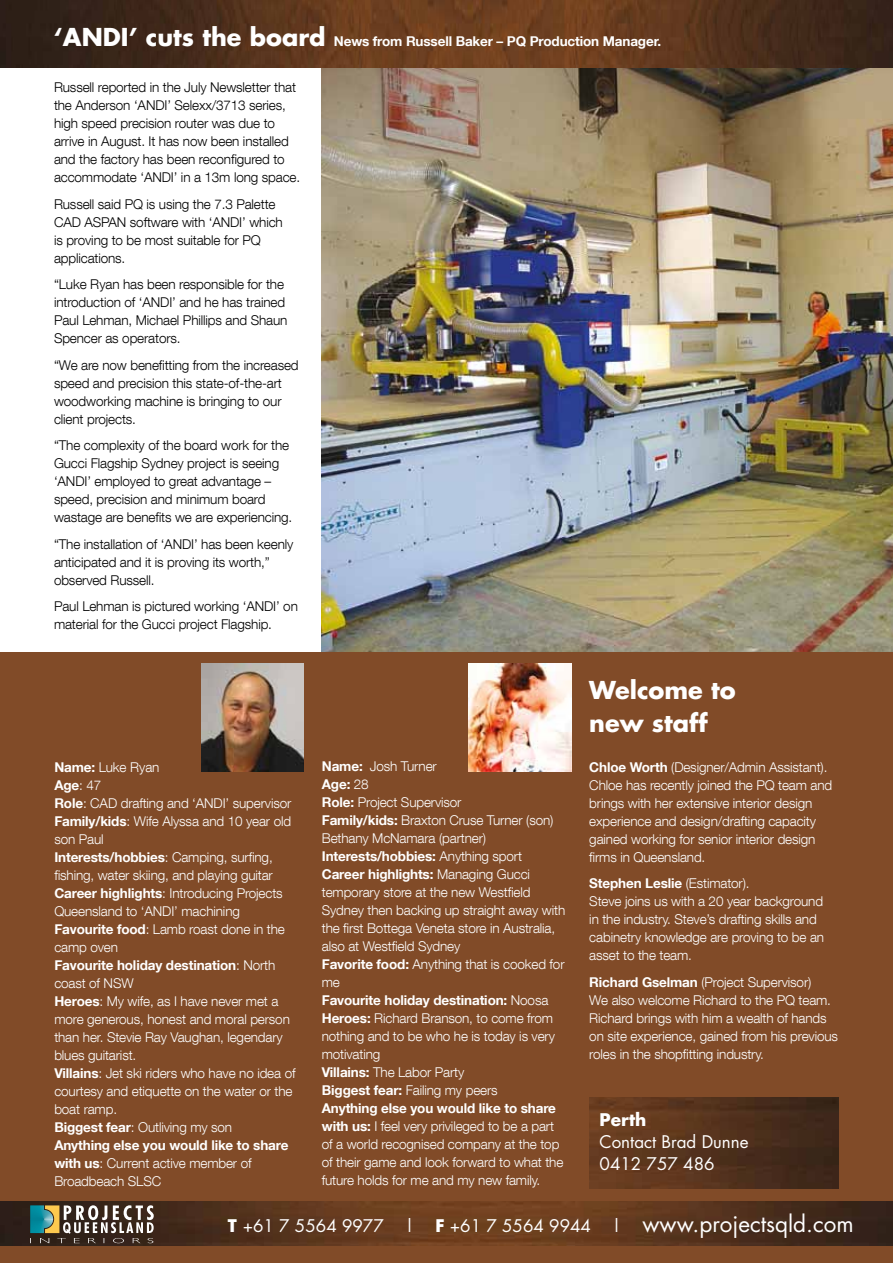
<style>
.page{position:relative;width:893px;height:1263px;background:#fff}
.page>*{position:absolute;margin:0;border:0;box-sizing:border-box;transform-origin:0 0}
.t1{font:700 24px/33px "Futura";color:#fff}
.t2{font:16.95px/21.9px "Futura";color:#fff}
.t3{font:700 16.95px "Futura";color:#fff}
.t4{font:300 13.5px/18px "Helvetica Neue LT Com";letter-spacing:-.01em;color:#fff}
.t5{font:300 13.5px/18px "Helvetica Neue LT Com";letter-spacing:-.01em;color:#000}
.t6{font:700 13.5px "Helvetica Neue LT Com";letter-spacing:-.01em;color:#fff}
.s1{font-family:"Futura";font-size:24px}
.s2{font-weight:700}
.s3{font-size:22.5px}
</style>
<div class="page">
<img style="left:322px;top:68px;width:571px;height:585px">
<div style="left:0;top:653px;width:893px;height:610px;background:#814b28"></div>
<img style="left:0;top:1201px;width:893px;height:45px">
<svg style="left:30px;top:1205px;width:124px;height:38px;background:#68685d"></svg>
<img style="left:0;top:0;width:893px;height:67px">
<img style="left:201px;top:663px;width:103px;height:108px">
<img style="left:469px;top:663px;width:102px;height:108px">
<p class="t6" style="left:54px;top:33px;width:609px"><span class="s1">‘ANDI’ cuts the board</span> News from Russell Baker – PQ Production Manager.</p>
<p class="t5" style="left:54px;top:78px;width:248px">Russell reported in the July Newsletter that the Anderson ‘ANDI’ Selexx/3713 series, high speed precision router was due to arrive in August. It has now been installed and the factory has been reconfigured to accommodate ‘ANDI’ in a 13m long space.</p>
<p class="t5" style="left:54px;top:195px;width:230px">Russell said PQ is using the 7.3 Palette<br>CAD ASPAN software with ‘ANDI’ which is proving to be most suitable for PQ applications.</p>
<p class="t5" style="left:54px;top:275px;width:235px">“Luke Ryan has been responsible for the introduction of ‘ANDI’ and he has trained Paul Lehman, Michael Phillips and Shaun Spencer as operators.</p>
<p class="t5" style="left:54px;top:356px;width:246px">“We are now benefitting from the increased speed and precision this state-of-the-art woodworking machine is bringing to our client projects.</p>
<p class="t5" style="left:54px;top:436px;width:240px">“The complexity of the board work for the Gucci Flagship Sydney project is seeing ‘ANDI’ employed to great advantage – speed, precision and minimum board wastage are benefits we are experiencing.</p>
<p class="t5" style="left:54px;top:535px;width:241px">“The installation of ‘ANDI’ has been keenly anticipated and it is proving its worth,” observed Russell.</p>
<p class="t5" style="left:54px;top:597px;width:245px">Paul Lehman is pictured working ‘ANDI’ on material for the Gucci project Flagship.</p>
<h1 class="t1" style="left:589px;top:673px;width:148px">Welcome to new staff</h1>
<p class="t4" style="left:54px;top:757px;width:243px"><span class="s2">Name:</span> Luke Ryan<br><span class="s2">Age</span>: 47<br><span class="s2">Role</span>: CAD drafting and ‘ANDI’ supervisor<br><span class="s2">Family/kids</span>: Wife Alyssa and 10 year old son Paul<br><span class="s2">Interests/hobbies</span>: Camping, surfing, fishing, water skiing, and playing guitar<br><span class="s2">Career highlights</span>: Introducing Projects<br>Queensland to ‘ANDI’ machining<br><span class="s2">Favourite food</span>: Lamb roast done in the camp oven<br><span class="s2">Favourite holiday destination</span>: North coast of NSW<br><span class="s2">Heroes</span>: My wife, as I have never met a more generous, honest and moral person than her. Stevie Ray Vaughan, legendary blues guitarist.<br><span class="s2">Villains</span>: Jet ski riders who have no idea of courtesy and etiquette on the water or the boat ramp.<br><span class="s2">Biggest fear</span>: Outliving my son<br><span class="s2">Anything else you would like to share with us</span>: Current active member of<br>Broadbeach SLSC</p>
<p class="t4" style="left:322px;top:757px;width:245px"><span class="s2">Name:</span> Josh Turner<br><span class="s2">Age:</span> 28<br><span class="s2">Role:</span> Project Supervisor<br><span class="s2">Family/kids:</span> Braxton Cruse Turner (son)<br>Bethany McNamara (partner)<br><span class="s2">Interests/hobbies:</span> Anything sport<br><span class="s2">Career highlights:</span> Managing Gucci temporary store at the new Westfield<br>Sydney then backing up straight away with the first Bottega Veneta store in Australia, also at Westfield Sydney<br><span class="s2">Favorite food:</span> Anything that is cooked for me<br><span class="s2">Favourite holiday destination:</span> Noosa<br><span class="s2">Heroes:</span> Richard Branson, to come from nothing and to be who he is today is very motivating<br><span class="s2">Villains:</span> The Labor Party<br><span class="s2">Biggest fear:</span> Failing my peers<br><span class="s2">Anything else you would like to share with us:</span> I feel very privileged to be a part of a world recognised company at the top of their game and look forward to what the future holds for me and my new family.</p>
<p class="t4" style="left:589px;top:757px;width:244px"><span class="s2">Chloe Worth</span> (Designer/Admin Assistant).<br>Chloe has recently joined the PQ team and brings with her extensive interior design experience and design/drafting capacity gained working for senior interior design firms in Queensland.</p>
<p class="t4" style="left:589px;top:874px;width:236px"><span class="s2">Stephen Leslie</span> (Estimator).<br>Steve joins us with a 20 year background in the industry. Steve’s drafting skills and cabinetry knowledge are proving to be an asset to the team.</p>
<p class="t4" style="left:589px;top:972px;width:250px"><span class="s2">Richard Gselman</span> (Project Supervisor)<br>We also welcome Richard to the PQ team.<br>Richard brings with him a wealth of hands on site experience, gained from his previous roles in the shopfitting industry.</p>
<p class="t3" style="left:600px;top:1108px;width:48px">Perth</p>
<p class="t2" style="left:600px;top:1131px;width:151px">Contact Brad Dunne<br>0412 757 486</p>
<p class="t2" style="left:228px;top:1214px;width:627px"><span class="s2">T</span> +61 7 5564 9977 | <span class="s2">F</span> +61 7 5564 9944 | <span class="s3">www.projectsqld.com</span></p>
</div>
